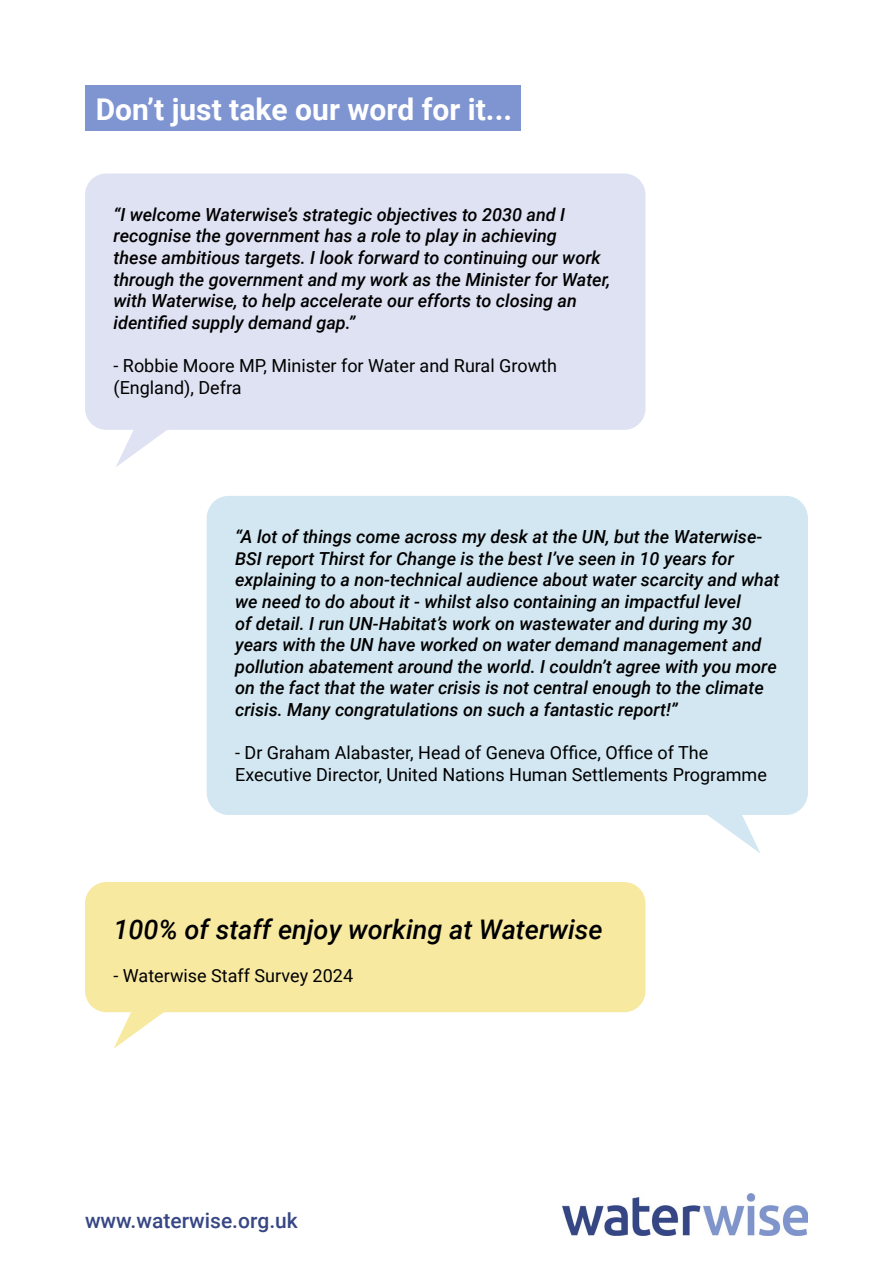
<style>
.page{position:relative;width:893px;height:1263px;background:#fff}
.page>*{position:absolute;margin:0;border:0;box-sizing:border-box;transform-origin:0 0}
.t1{font:700 30px "Roboto";color:#fff}
.t2{font:italic 500 27px "Roboto";color:#000}
.t3{font:500 21px "Roboto";color:#374785}
.t4{font:italic 500 18px/21.6px "Roboto";color:#000}
.t5{font:18px/21.6px "Roboto";color:#000}
</style>
<div class="page">
<img style="left:562px;top:1194px;width:246px;height:41px">
<div style="left:85px;top:85px;width:436px;height:46px;background:#7f95d1"></div>
<div style="left:85px;top:173px;width:560px;height:257px;background:#dee2f2;border-radius:21px"></div>
<svg style="left:116px;top:430px;width:51px;height:37px"></svg>
<div style="left:207px;top:496px;width:601px;height:319px;background:#d3e7f2;border-radius:22px"></div>
<svg style="left:708px;top:815px;width:52px;height:38px"></svg>
<div style="left:85px;top:882px;width:560px;height:130px;background:#f8e9a1;border-radius:21px"></div>
<svg style="left:114px;top:1012px;width:61px;height:37px"></svg>
<h1 class="t1" style="left:96px;top:88px;width:418px">Don’t just take our word for it...</h1>
<p class="t4" style="left:114px;top:203px;width:498px">“I welcome Waterwise’s strategic objectives to 2030 and I recognise the government has a role to play in achieving<br>these ambitious targets. I look forward to continuing our work through the government and my work as the Minister for Water, with Waterwise, to help accelerate our efforts to closing an identified supply demand gap.”</p>
<p class="t5" style="left:114px;top:354px;width:445px">- Robbie Moore MP, Minister for Water and Rural Growth (England), Defra</p>
<p class="t4" style="left:235px;top:525px;width:546px">“A lot of things come across my desk at the UN, but the Waterwise-BSI report Thirst for Change is the best I’ve seen in 10 years for explaining to a non-technical audience about water scarcity and what we need to do about it - whilst also containing an impactful level<br>of detail. I run UN-Habitat’s work on wastewater and during my 30 years with the UN have worked on water demand management and pollution abatement around the world. I couldn’t agree with you more on the fact that the water crisis is not central enough to the climate crisis. Many congratulations on such a fantastic report!”</p>
<p class="t5" style="left:235px;top:741px;width:533px">- Dr Graham Alabaster, Head of Geneva Office, Office of The<br>Executive Director, United Nations Human Settlements Programme</p>
<h2 class="t2" style="left:114px;top:910px;width:491px">100% of staff enjoy working at Waterwise</h2>
<p class="t5" style="left:114px;top:964px;width:241px">- Waterwise Staff Survey 2024</p>
<p class="t3" style="left:85px;top:1206px;width:214px">www.waterwise.org.uk</p>
</div>
